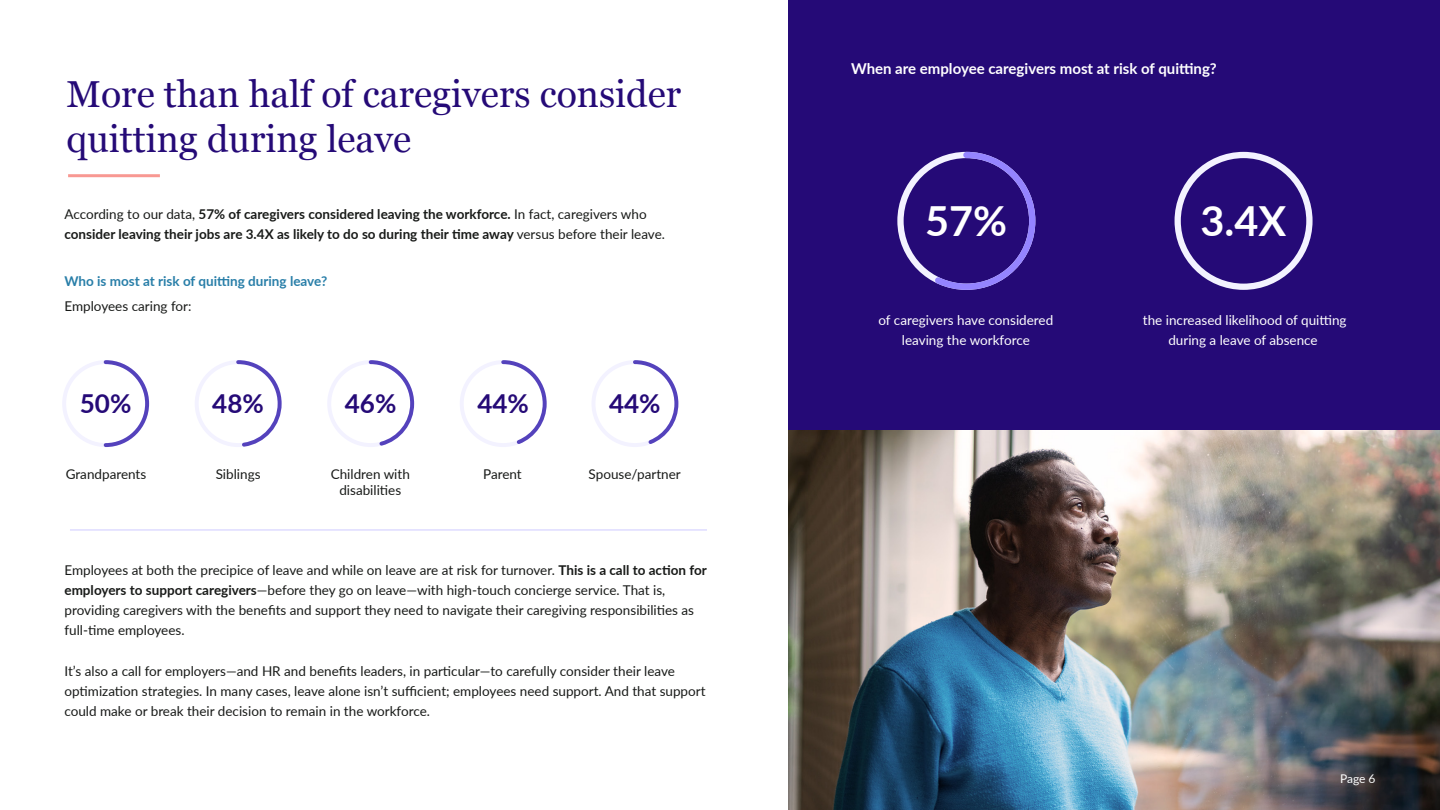
<style>
.page{position:relative;width:1440px;height:810px;background:#fff}
.page>*{position:absolute;margin:0;border:0;box-sizing:border-box;transform-origin:0 0}
.t1{font:700 41.4px "Lato";color:#fff}
.t2{font:37.5px/45px "Georgia";color:#250a77}
.t3{font:700 26.1px "Lato";color:#250a77}
.t4{font:700 15px "Lato";color:#fff}
.t5{font:13.5px/20.2px "Lato";color:#181a18}
.t6{font:700 13.5px/20.2px "Lato";color:#181a18}
.t7{font:13.5px/20.2px "Lato";color:#fff;text-align:center}
.t8{font:700 13.5px "Lato";color:#287ea8}
.t9{font:12px "Lato";color:#fcfefe}
.s1{font-weight:400}
.s2{font-weight:700}
</style>
<div class="page">
<div style="left:591px;top:360px;width:87px;height:87px;border:4px solid #f3f2ff;border-radius:50%"></div>
<div style="left:788px;top:0;width:652px;height:430px;background:#250a77"></div>
<div style="left:62px;top:360px;width:87px;height:87px;border:4px solid #f3f2ff;border-radius:50%"></div>
<svg style="left:102px;top:360px;width:48px;height:87px"></svg>
<div style="left:195px;top:360px;width:87px;height:87px;border:4px solid #f3f2ff;border-radius:50%"></div>
<svg style="left:234px;top:360px;width:48px;height:87px"></svg>
<div style="left:327px;top:360px;width:87px;height:87px;border:4px solid #f3f2ff;border-radius:50%"></div>
<svg style="left:367px;top:360px;width:48px;height:87px"></svg>
<div style="left:460px;top:360px;width:87px;height:87px;border:4px solid #f3f2ff;border-radius:50%"></div>
<svg style="left:499px;top:360px;width:48px;height:87px"></svg>
<svg style="left:631px;top:360px;width:48px;height:87px"></svg>
<div style="left:1175px;top:152px;width:138px;height:138px;border:6px solid #f3f2ff;border-radius:50%"></div>
<img style="left:788px;top:430px;width:652px;height:380px">
<hr style="left:68px;top:174px;width:92px;height:3px;background:#f89892">
<hr style="left:70px;top:530px;width:637px;height:1px;background:#cecbff">
<svg style="left:930px;top:151px;width:106px;height:139px"></svg>
<h2 class="t2" style="left:66px;top:70px;width:616px">More than half of caregivers consider quitting during leave</h2>
<p class="t6" style="left:64px;top:203px;width:602px"><span class="s1">According to our data,</span> 57% of caregivers considered leaving the workforce. <span class="s1">In fact, caregivers who </span>consider leaving their jobs are 3.4X as likely to do so during their time away <span class="s1">versus before their leave.</span></p>
<p class="t8" style="left:64px;top:272px;width:264px">Who is most at risk of quitting during leave?</p>
<p class="t5" style="left:64px;top:296px;width:128px">Employees caring for:</p>
<h3 class="t3" style="left:80px;top:384px;width:53px">50%</h3>
<h3 class="t3" style="left:212px;top:384px;width:53px">48%</h3>
<h3 class="t3" style="left:345px;top:384px;width:53px">46%</h3>
<h3 class="t3" style="left:477px;top:384px;width:53px">44%</h3>
<h3 class="t3" style="left:609px;top:384px;width:53px">44%</h3>
<p class="t5" style="left:66px;top:463px;width:82px">Grandparents</p>
<p class="t5" style="left:216px;top:463px;width:46px">Siblings</p>
<p class="t5" style="left:331px;top:465px;width:81px;line-height:16.2px;text-align:center">Children with disabilities</p>
<p class="t5" style="left:483px;top:463px;width:40px">Parent</p>
<p class="t5" style="left:589px;top:463px;width:94px">Spouse/partner</p>
<p class="t5" style="left:64px;top:559px;width:644px">Employees at both the precipice of leave and while on leave are at risk for turnover. <span class="s2">This is a call to action for employers to support caregivers</span>—before they go on leave—with high-touch concierge service. That is, providing caregivers with the benefits and support they need to navigate their caregiving responsibilities as full-time employees.</p>
<p class="t5" style="left:64px;top:660px;width:643px">It’s also a call for employers—and HR and benefits leaders, in particular—to carefully consider their leave optimization strategies. In many cases, leave alone isn’t sufficient; employees need support. And that support could make or break their decision to remain in the workforce.</p>
<p class="t4" style="left:851px;top:57px;width:367px">When are employee caregivers most at risk of quitting?</p>
<h1 class="t1" style="left:925px;top:190px;width:83px">57%</h1>
<p class="t7" style="left:878px;top:309px;width:176px">of caregivers have considered leaving the workforce</p>
<h1 class="t1" style="left:1201px;top:190px;width:87px">3.4X</h1>
<p class="t7" style="left:1143px;top:309px;width:205px">the increased likelihood of quitting during a leave of absence</p>
<p class="t9" style="left:1340px;top:770px;width:37px">Page 6</p>
</div>
